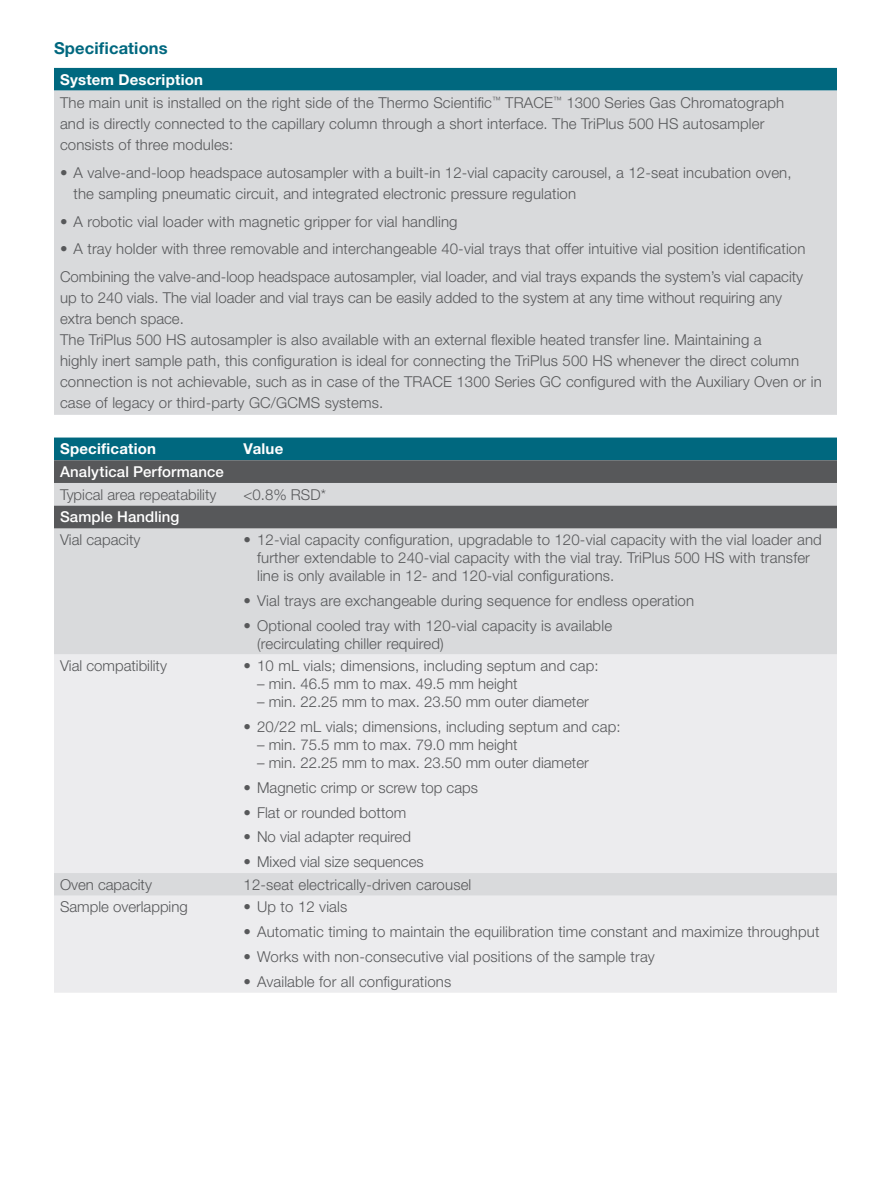
<style>
.page{position:relative;width:891px;height:1188px;background:#fff}
.page>*{position:absolute;margin:0;border:0;box-sizing:border-box;transform-origin:0 0}
.t1{font:700 16.5px "Helvetica Neue LT Std";letter-spacing:.01em;color:#00687f}
.t2{font:300 15px/21px "Helvetica Neue LT Std";letter-spacing:.01em;color:#57585a}
.t3{font:500 15px "Helvetica Neue LT Std";letter-spacing:.01em;color:#fff}
.t4{font:700 15px "Helvetica Neue LT Std";letter-spacing:.015em;color:#fff}
.s1{font-weight:700;color:#fff}
</style>
<div class="page">
<div style="left:54px;top:68px;width:783px;height:23px;background:#00687f"></div>
<svg style="left:54px;top:91px;width:783px;height:564px;fill:#d9dadc"></svg>
<svg style="left:54px;top:460px;width:783px;height:68px;fill:#57585a"></svg>
<div style="left:54px;top:655px;width:783px;height:338px;background:#ececee"></div>
<p class="t1" style="left:54px;top:38px;width:115px">Specifications</p>
<p class="t2" style="left:60px;top:67px;width:726px;line-height:23.4px"><span class="s1">System Description<br></span>The main unit is installed on the right side of the Thermo Scientific<sup>™</sup> TRACE<sup>™</sup> 1300 Series Gas Chromatograph</p>
<p class="t2" style="left:60px;top:113px;width:706px">and is directly connected to the capillary column through a short interface. The TriPlus 500 HS autosampler consists of three modules:</p>
<p class="t2" style="left:74px;top:162px;width:720px;text-indent:-14px">• A valve-and-loop headspace autosampler with a built-in 12-vial capacity carousel, a 12-seat incubation oven, the sampling pneumatic circuit, and integrated electronic pressure regulation</p>
<p class="t2" style="left:60px;top:210px;width:399px">• A robotic vial loader with magnetic gripper for vial handling</p>
<p class="t2" style="left:60px;top:235px;width:747px;line-height:27.8px">• A tray holder with three removable and interchangeable 40-vial trays that offer intuitive vial position identification<br>Combining the valve-and-loop headspace autosampler, vial loader, and vial trays expands the system’s vial capacity</p>
<p class="t2" style="left:60px;top:287px;width:763px">up to 240 vials. The vial loader and vial trays can be easily added to the system at any time without requiring any<br>extra bench space.<br>The TriPlus 500 HS autosampler is also available with an external flexible heated transfer line. Maintaining a<br>highly inert sample path, this configuration is ideal for connecting the TriPlus 500 HS whenever the direct column connection is not achievable, such as in case of the TRACE 1300 Series GC configured with the Auxiliary Oven or in case of legacy or third-party GC/GCMS systems.</p>
<p class="t4" style="left:60px;top:440px;width:98px">Specification</p>
<p class="t4" style="left:244px;top:440px;width:41px">Value</p>
<p class="t3" style="left:60px;top:463px;width:165px">Analytical Performance</p>
<p class="t2" style="left:60px;top:484px;width:158px">Typical area repeatability</p>
<p class="t2" style="left:244px;top:484px;width:84px">&lt;0.8% RSD*</p>
<p class="t3" style="left:60px;top:508px;width:121px">Sample Handling</p>
<p class="t2" style="left:60px;top:529px;width:82px">Vial capacity</p>
<p class="t2" style="left:257px;top:530px;width:566px;line-height:18px;text-indent:-14px">• 12-vial capacity configuration, upgradable to 120-vial capacity with the vial loader and further extendable to 240-vial capacity with the vial tray. TriPlus 500 HS with transfer line is only available in 12- and 120-vial configurations.</p>
<p class="t2" style="left:244px;top:590px;width:452px">• Vial trays are exchangeable during sequence for endless operation</p>
<p class="t2" style="left:257px;top:616px;width:357px;line-height:18px;text-indent:-14px">• Optional cooled tray with 120-vial capacity is available (recirculating chiller required)</p>
<p class="t2" style="left:60px;top:655px;width:109px">Vial compatibility</p>
<p class="t2" style="left:244px;top:655px;width:357px">• 10 mL vials; dimensions, including septum and cap:</p>
<p class="t2" style="left:257px;top:673px;width:262px">– min. 46.5 mm to max. 49.5 mm height</p>
<p class="t2" style="left:257px;top:691px;width:333px">– min. 22.25 mm to max. 23.50 mm outer diameter</p>
<p class="t2" style="left:244px;top:716px;width:379px">• 20/22 mL vials; dimensions, including septum and cap:</p>
<p class="t2" style="left:257px;top:734px;width:262px">– min. 75.5 mm to max. 79.0 mm height</p>
<p class="t2" style="left:257px;top:752px;width:333px">– min. 22.25 mm to max. 23.50 mm outer diameter</p>
<p class="t2" style="left:244px;top:777px;width:236px">• Magnetic crimp or screw top caps</p>
<p class="t2" style="left:244px;top:801px;width:164px">• Flat or rounded bottom</p>
<p class="t2" style="left:244px;top:826px;width:169px">• No vial adapter required</p>
<p class="t2" style="left:244px;top:851px;width:182px">• Mixed vial size sequences</p>
<p class="t2" style="left:60px;top:874px;width:93px">Oven capacity</p>
<p class="t2" style="left:244px;top:874px;width:229px">12-seat electrically-driven carousel</p>
<p class="t2" style="left:60px;top:896px;width:129px">Sample overlapping</p>
<p class="t2" style="left:244px;top:896px;width:105px">• Up to 12 vials</p>
<p class="t2" style="left:244px;top:921px;width:577px">• Automatic timing to maintain the equilibration time constant and maximize throughput</p>
<p class="t2" style="left:244px;top:946px;width:413px">• Works with non-consecutive vial positions of the sample tray</p>
<p class="t2" style="left:244px;top:971px;width:209px">• Available for all configurations</p>
</div>
